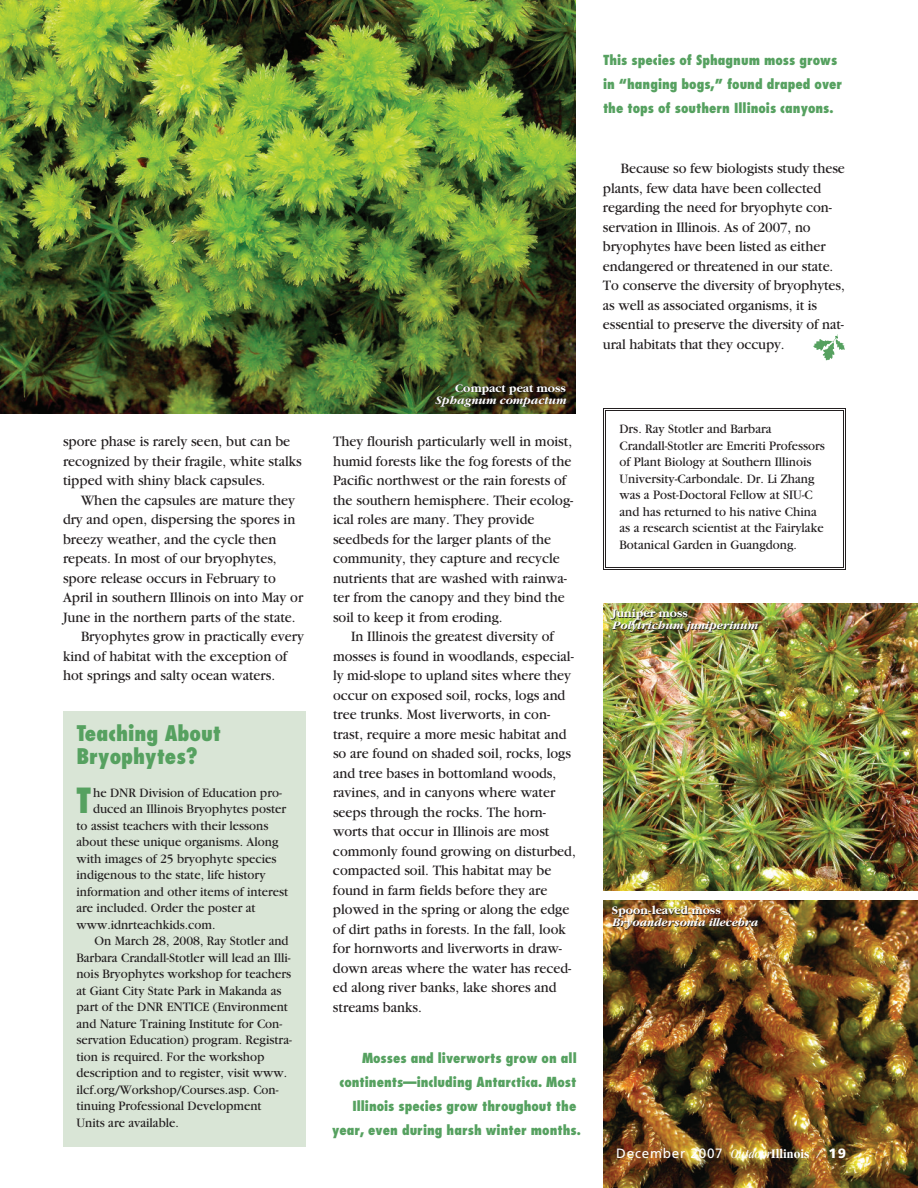
<style>
.page{position:relative;width:918px;height:1188px;background:#fff}
.page>*{position:absolute;margin:0;border:0;box-sizing:border-box;transform-origin:0 0}
.t1{font:800 condensed 33.75px "Futura";color:#56a160;scale:.95 1}
.t2{font:800 condensed 21px/22.5px "Futura";color:#56a160}
.t3{font:15px/19.5px "Garamond";color:#231f20;scale:.95 1}
.t4{font:13.5px/16.5px "Garamond";color:#231f20;scale:.95 1}
.t5{font:800 condensed 13.5px/24px "Futura";color:#56a160}
.t6{font:13.5px "Frutiger";letter-spacing:.055em;color:#fff}
.t7{font:italic 700 12px "Garamond";color:#fff}
.t8{font:700 12px "Garamond";color:#fff}
.s1{font-family:"Garamond";font-style:italic;font-stretch:condensed}
.s2{font-family:"Garamond";font-weight:700;font-stretch:condensed}
.s3{font-weight:900}
</style>
<div class="page">
<img style="left:603px;top:603px;width:315px;height:288px">
<img style="left:603px;top:900px;width:315px;height:288px">
<img style="left:813px;top:335px;width:31px;height:25px">
<div style="left:603px;top:408px;width:243px;height:162px;border:1px solid #231f20"></div>
<div style="left:605px;top:410px;width:239px;height:158px;border:1px solid #231f20"></div>
<div style="left:63px;top:711px;width:243px;height:436px;background:#d9e5d6"></div>
<img style="left:0;top:0;width:576px;height:414px">
<p class="t3" style="left:63px;top:433px;width:253px">spore phase is rarely seen, but can be recognized by their fragile, white stalks tipped with shiny black capsules.</p>
<p class="t3" style="left:81px;top:492px;width:227px">When the capsules are mature they</p>
<p class="t3" style="left:63px;top:511px;width:246px">dry and open, dispersing the spores in</p>
<p class="t3" style="left:63px;top:531px;width:226px">breezy weather, and the cycle then</p>
<p class="t3" style="left:63px;top:550px;width:226px">repeats. In most of our bryophytes,</p>
<p class="t3" style="left:63px;top:570px;width:226px">spore release occurs in February to</p>
<p class="t3" style="left:63px;top:589px;width:254px">April in southern Illinois on into May or</p>
<p class="t3" style="left:63px;top:609px;width:246px">June in the northern parts of the state.</p>
<p class="t3" style="left:81px;top:628px;width:236px">Bryophytes grow in practically every</p>
<p class="t3" style="left:63px;top:648px;width:238px">kind of habitat with the exception of</p>
<p class="t3" style="left:63px;top:667px;width:225px">hot springs and salty ocean waters.</p>
<h2 class="t2" style="left:76px;top:724px;width:146px">Teaching About<br>Bryophytes?</h2>
<h1 class="t1" style="left:76px;top:786px;width:18px">T</h1>
<p class="t4" style="left:93px;top:785px;width:200px">he DNR Division of Education pro-</p>
<p class="t4" style="left:93px;top:802px;width:205px">duced an Illinois Bryophytes poster</p>
<p class="t4" style="left:76px;top:818px;width:204px">to assist teachers with their lessons</p>
<p class="t4" style="left:76px;top:835px;width:214px">about these unique organisms. Along</p>
<p class="t4" style="left:76px;top:851px;width:212px">with images of 25 bryophyte species</p>
<p class="t4" style="left:76px;top:868px;width:200px">indigenous to the state, life history</p>
<p class="t4" style="left:76px;top:884px;width:225px">information and other items of interest</p>
<p class="t4" style="left:76px;top:901px;width:190px">are included. Order the poster at</p>
<p class="t4" style="left:76px;top:917px;width:148px">www.idnrteachkids.com.</p>
<p class="t4" style="left:94px;top:934px;width:206px">On March 28, 2008, Ray Stotler and</p>
<p class="t4" style="left:76px;top:950px;width:227px">Barbara Crandall-Stotler will lead an Illi-</p>
<p class="t4" style="left:76px;top:967px;width:227px">nois Bryophytes workshop for teachers</p>
<p class="t4" style="left:76px;top:983px;width:217px">at Giant City State Park in Makanda as</p>
<p class="t4" style="left:76px;top:1000px;width:224px">part of the DNR ENTICE (Environment</p>
<p class="t4" style="left:76px;top:1016px;width:218px">and Nature Training Institute for Con-</p>
<p class="t4" style="left:76px;top:1033px;width:228px">servation Education) program. Registra-</p>
<p class="t4" style="left:76px;top:1049px;width:200px">tion is required. For the workshop</p>
<p class="t4" style="left:76px;top:1066px;width:223px">description and to register, visit www.</p>
<p class="t4" style="left:76px;top:1082px;width:214px">ilcf.org/Workshop/Courses.asp. Con-</p>
<p class="t4" style="left:76px;top:1099px;width:196px">tinuing Professional Development</p>
<p class="t4" style="left:76px;top:1115px;width:109px">Units are available.</p>
<p class="t8" style="left:455px;top:381px;width:112px">Compact peat moss</p>
<p class="t7" style="left:435px;top:393px;width:132px">Sphagnum compactum</p>
<p class="t3" style="left:333px;top:433px;width:254px">They flourish particularly well in moist, humid forests like the fog forests of the Pacific northwest or the rain forests of the southern hemisphere. Their ecolog&shy;ical roles are many. They provide seedbeds for the larger plants of the community, they capture and recycle nutrients that are washed with rainwa&shy;ter from the canopy and they bind the soil to keep it from eroding.</p>
<p class="t3" style="left:333px;top:628px;width:257px;text-indent:18px">In Illinois the greatest diversity of mosses is found in woodlands, especial&shy;ly mid-slope to upland sites where they occur on exposed soil, rocks, logs and tree trunks. Most liverworts, in con&shy;trast, require a more mesic habitat and so are found on shaded soil, rocks, logs and tree bases in bottomland woods, ravines, and in canyons where water seeps through the rocks. The horn&shy;worts that occur in Illinois are most commonly found growing on disturbed, compacted soil. This habitat may be found in farm fields before they are plowed in the spring or along the edge of dirt paths in forests. In the fall, look for hornworts and liverworts in draw&shy;down areas where the water has reced&shy;ed along river banks, lake shores and streams banks.</p>
<p class="t5" style="left:362px;top:1047px;width:216px">Mosses and liverworts grow on all</p>
<p class="t5" style="left:339px;top:1071px;width:238px">continents—including Antarctica. Most</p>
<p class="t5" style="left:352px;top:1095px;width:225px">Illinois species grow throughout the</p>
<p class="t5" style="left:332px;top:1119px;width:250px">year, even during harsh winter months.</p>
<p class="t5" style="left:603px;top:49px;width:241px">This species of Sphagnum moss grows in “hanging bogs,” found draped over the tops of southern Illinois canyons.</p>
<p class="t3" style="left:603px;top:160px;width:256px;text-indent:18px">Because so few biologists study these plants, few data have been collected regarding the need for bryophyte con&shy;servation in Illinois. As of 2007, no bryophytes have been listed as either endangered or threatened in our state.<br>To conserve the diversity of bryophytes, as well as associated organisms, it is essential to preserve the diversity of nat&shy;ural habitats that they occupy.</p>
<p class="t4" style="left:619px;top:422px;width:218px">Drs. Ray Stotler and Barbara Crandall-Stotler are Emeriti Professors of Plant Biology at Southern Illinois University-Carbondale. Dr. Li Zhang was a Post-Doctoral Fellow at SIU-C and has returned to his native China as a research scientist at the Fairylake Botanical Garden in Guangdong.</p>
<p class="t8" style="left:612px;top:606px;width:78px">Juniper moss</p>
<p class="t7" style="left:612px;top:618px;width:147px">Polytrichum juniperinum</p>
<p class="t8" style="left:612px;top:903px;width:110px">Spoon-leaved moss</p>
<p class="t7" style="left:612px;top:915px;width:147px">Bryoandersonia illecebra</p>
<p class="t6" style="left:616px;top:1148px;width:231px">December 2007 <span class="s1">Outdoor</span><span class="s2">Illinois</span> <span class="s1">/</span> <span class="s3">19</span></p>
</div>
